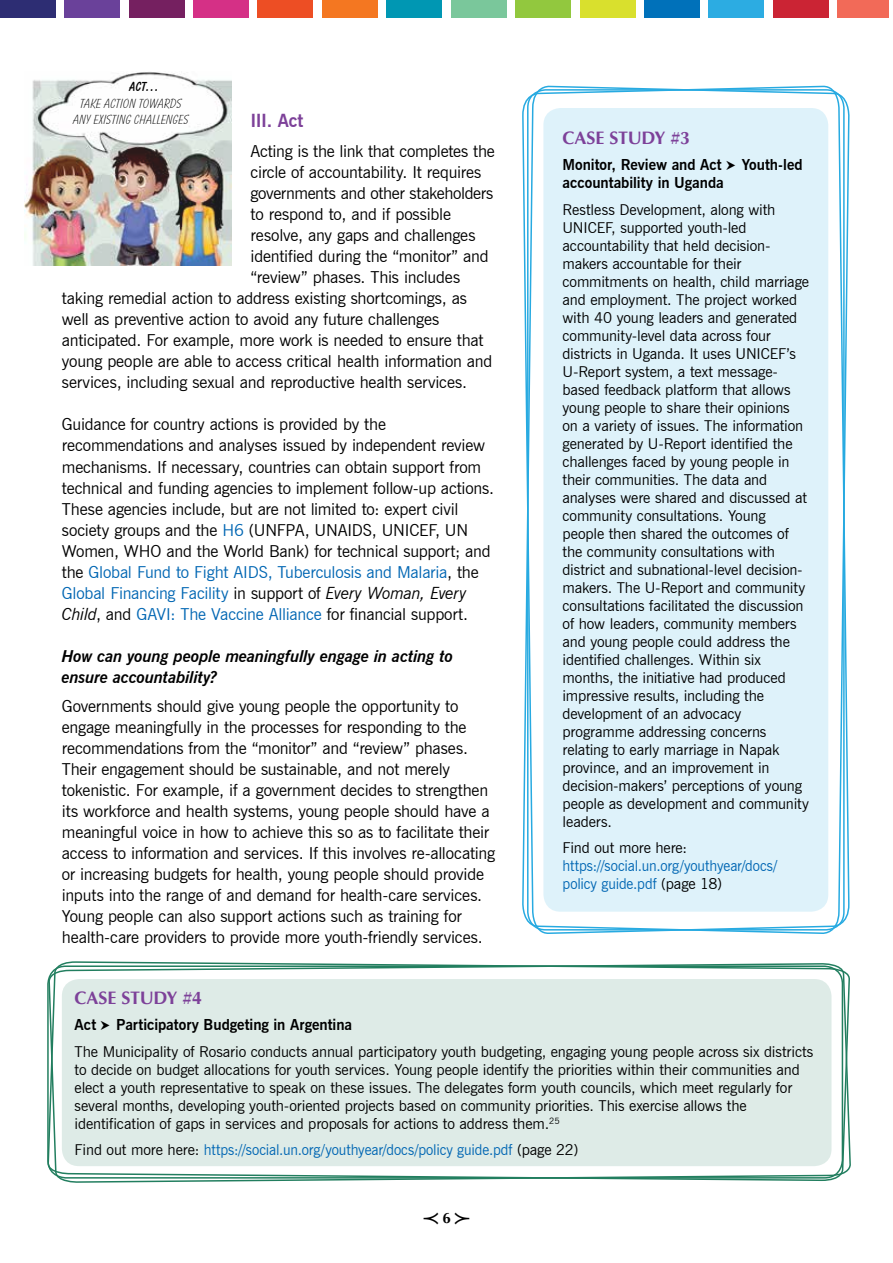
<style>
.page{position:relative;width:893px;height:1263px;background:#fff}
.page>*{position:absolute;margin:0;border:0;box-sizing:border-box;transform-origin:0 0}
.t1{font:700 18px "Optima";letter-spacing:-.02em;color:#7d4199}
.t2{font:700 18px "News Gothic BT";letter-spacing:-.02em;color:#7d4199}
.t3{font:16.5px/21px "News Gothic BT";letter-spacing:-.01em;color:#000}
.t4{font:italic 700 16.5px/21px "News Gothic BT";letter-spacing:-.01em;color:#000}
.t5{font:15px/18px "News Gothic BT";letter-spacing:-.01em;color:#000}
.t6{font:15px/18px "News Gothic BT";letter-spacing:-.005em;color:#0066b3;scale:.95 1}
.t7{font:700 15px/18px "News Gothic BT";color:#000}
.t8{font:15px "Pointers";color:#000}
.t9{font:300 13.5px/16.2px "Balloon BT";letter-spacing:.005em;color:#000;text-align:center}
.t10{font:700 13.5px "Balloon BT";color:#000}
.s1{color:#0066b3}
.s2{font-style:italic}
.s3{font-family:"Pointers";font-weight:400}
.s4{color:#000}
.s5{font-weight:700}
.s6{font-family:"Pointers"}
.s7{font-family:"Optima";font-weight:700}
</style>
<div class="page">
<div style="left:0;top:0;width:55px;height:17px;background:#2d2d73"></div>
<div style="left:64px;top:0;width:56px;height:17px;background:#6a419a"></div>
<div style="left:129px;top:0;width:55px;height:17px;background:#752060"></div>
<div style="left:193px;top:0;width:56px;height:17px;background:#d53086"></div>
<div style="left:258px;top:0;width:55px;height:17px;background:#ed4e24"></div>
<div style="left:322px;top:0;width:55px;height:17px;background:#f47721"></div>
<div style="left:387px;top:0;width:55px;height:17px;background:#0097b3"></div>
<div style="left:451px;top:0;width:55px;height:17px;background:#7ac79b"></div>
<div style="left:515px;top:0;width:56px;height:17px;background:#92c83e"></div>
<div style="left:838px;top:0;width:51px;height:17px;background:#f26a58"></div>
<img style="left:25px;top:72px;width:206px;height:193px">
<svg style="left:521px;top:0;width:329px;height:934px"></svg>
<svg style="left:48px;top:962px;width:803px;height:221px"></svg>
<div style="left:543px;top:108px;width:285px;height:804px;background:#def2fa;border-radius:17px"></div>
<div style="left:62px;top:979px;width:769px;height:187px;background:#deebe7;border-radius:17px"></div>
<p class="t10" style="left:129px;top:79px;width:31px">ACT…</p>
<p class="t9" style="left:73px;top:95px;width:117px">TAKE ACTION TOWARDS<br>ANY EXISTING CHALLENGES</p>
<p class="t2" style="left:251px;top:110px;width:54px">III. Act</p>
<p class="t3" style="left:251px;top:140px;width:246px">Acting is the link that completes the circle of accountability. It requires governments and other stakeholders to respond to, and if possible resolve, any gaps and challenges identified during the “monitor” and “review” phases. This includes</p>
<p class="t3" style="left:62px;top:288px;width:432px">taking remedial action to address existing shortcomings, as well as preventive action to avoid any future challenges anticipated. For example, more work is needed to ensure that young people are able to access critical health information and services, including sexual and reproductive health services.</p>
<p class="t3" style="left:62px;top:414px;width:434px">Guidance for country actions is provided by the recommendations and analyses issued by independent review mechanisms. If necessary, countries can obtain support from technical and funding agencies to implement follow-up actions.<br>These agencies include, but are not limited to: expert civil society groups and the <span class="s1">H6</span> (UNFPA, UNAIDS, UNICEF, UN Women, WHO and the World Bank) for technical support; and the <span class="s1">Global Fund to Fight AIDS, Tuberculosis and Malaria</span>, the <span class="s1">Global Financing Facility</span> in support of <span class="s2">Every Woman, Every Child</span>, and <span class="s1">GAVI: The Vaccine Alliance</span> for financial support.</p>
<p class="t4" style="left:62px;top:645px;width:393px">How can young people meaningfully engage in acting to ensure accountability?</p>
<p class="t3" style="left:62px;top:695px;width:435px">Governments should give young people the opportunity to engage meaningfully in the processes for responding to the recommendations from the “monitor” and “review” phases.<br>Their engagement should be sustainable, and not merely tokenistic. For example, if a government decides to strengthen its workforce and health systems, young people should have a meaningful voice in how to achieve this so as to facilitate their access to information and services. If this involves re-allocating or increasing budgets for health, young people should provide inputs into the range of and demand for health-care services.<br>Young people can also support actions such as training for health-care providers to provide more youth-friendly services.</p>
<p class="t1" style="left:562px;top:126px;width:129px">CASE STUDY #3</p>
<p class="t7" style="left:562px;top:156px;width:242px">Monitor, Review and Act <span class="s3">b</span> Youth-led accountability in Uganda</p>
<p class="t5" style="left:562px;top:200px;width:248px">Restless Development, along with UNICEF, supported youth-led accountability that held decision&shy;makers accountable for their commitments on health, child marriage and employment. The project worked with 40 young leaders and generated community-level data across four districts in Uganda. It uses UNICEF’s U-Report system, a text message&shy;based feedback platform that allows young people to share their opinions<br>on a variety of issues. The information generated by U-Report identified the challenges faced by young people in their communities. The data and analyses were shared and discussed at community consultations. Young people then shared the outcomes of the community consultations with district and subnational-level decision&shy;makers. The U-Report and community consultations facilitated the discussion of how leaders, community members and young people could address the identified challenges. Within six months, the initiative had produced impressive results, including the development of an advocacy programme addressing concerns relating to early marriage in Napak province, and an improvement in decision-makers’ perceptions of young people as development and community leaders.</p>
<p class="t5" style="left:562px;top:839px;width:126px">Find out more here:</p>
<p class="t6" style="left:562px;top:857px;width:228px">https://social.un.org/youthyear/docs/ policy guide.pdf <span class="s4">(page 18)</span></p>
<p class="t1" style="left:75px;top:986px;width:129px">CASE STUDY #4</p>
<p class="t5" style="left:75px;top:1011px;width:740px;line-height:26.5px"><span class="s5">Act</span> <span class="s6">b</span> <span class="s5">Participatory Budgeting in Argentina<br></span>The Municipality of Rosario conducts annual participatory youth budgeting, engaging young people across six districts</p>
<p class="t5" style="left:75px;top:1060px;width:727px">to decide on budget allocations for youth services. Young people identify the priorities within their communities and elect a youth representative to speak on these issues. The delegates form youth councils, which meet regularly for several months, developing youth-oriented projects based on community priorities. This exercise allows the identification of gaps in services and proposals for actions to address them.<sup>25</sup></p>
<p class="t6" style="left:75px;top:1141px;width:532px"><span class="s4">Find out more here:</span> https://social.un.org/youthyear/docs/policy guide.pdf <span class="s4">(page 22)</span></p>
<p class="t8" style="left:422px;top:1211px;width:51px">¥ <span class="s7">6</span> y</p>
</div>
